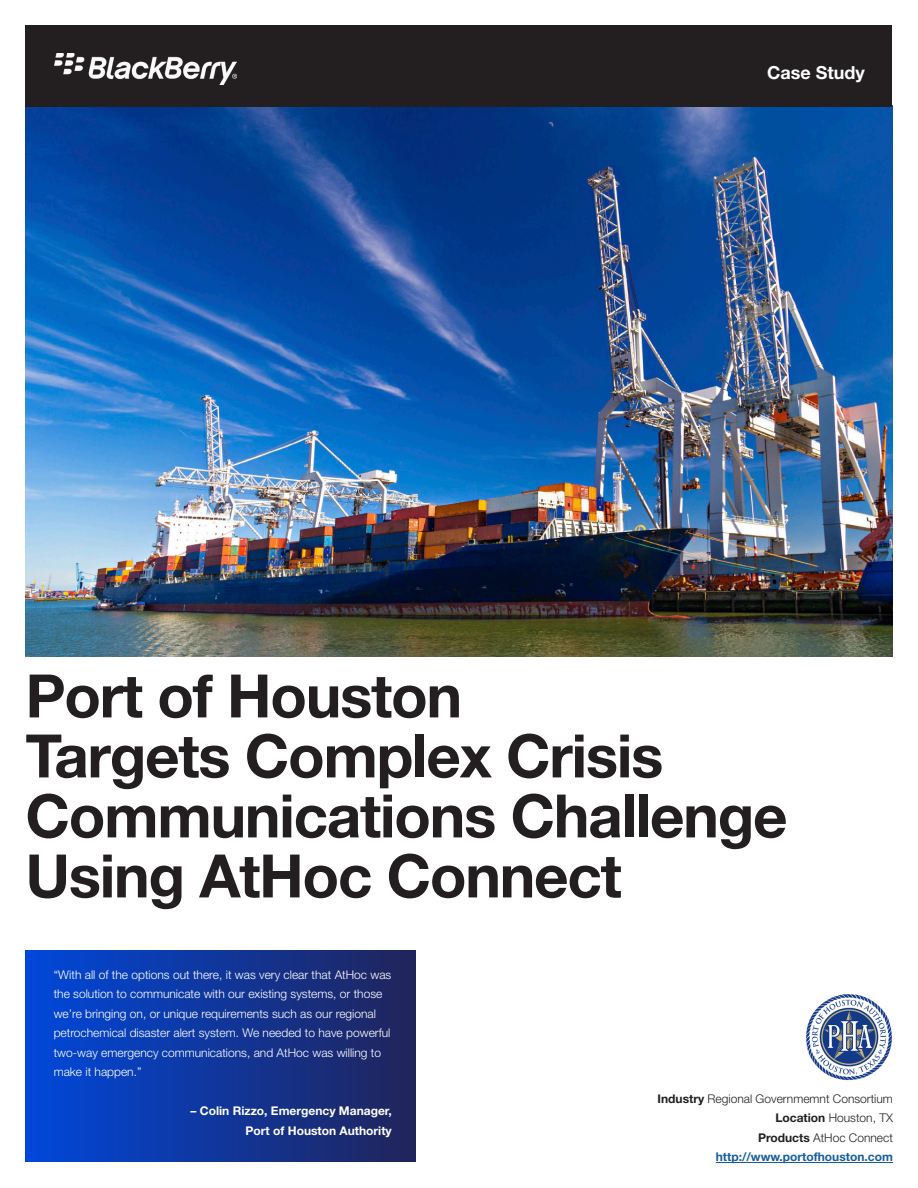
<style>
.page{position:relative;width:918px;height:1188px;background:#fff}
.page>*{position:absolute;margin:0;border:0;box-sizing:border-box;transform-origin:0 0}
.t1{font:700 60px/60px "Helvetica Neue LT Std";letter-spacing:-.02em;color:#231f20}
.t2{font:700 18px "Helvetica Neue LT Std";color:#fff}
.t3{font:300 12px/19.5px "Helvetica Neue LT Std";color:#fff}
.t4{font:300 12px "Helvetica Neue LT Std";color:#231f20}
.t5{font:700 12px "Helvetica Neue LT Std";color:#fff}
.t6{font:700 12px "Helvetica Neue LT Std";color:#175d9e}
.s1{font-weight:700}
</style>
<div class="page">
<div style="left:26px;top:950px;width:390px;height:211px;background:linear-gradient(to right,#0048db,#21245b)"></div>
<hr style="left:716px;top:1162px;width:177px;height:1px;background:#175d9e">
<img style="left:26px;top:107px;width:866px;height:550px">
<div style="left:26px;top:26px;width:866px;height:81px;background:#231f20"></div>
<img style="left:54px;top:53px;width:182px;height:32px">
<img style="left:806px;top:994px;width:86px;height:86px">
<p class="t2" style="left:767px;top:61px;width:99px">Case Study</p>
<p class="t1" style="left:26px;top:665px;width:764px">Port of Houston<br>Targets Complex Crisis<br>Communications Challenge<br>Using AtHoc Connect</p>
<p class="t3" style="left:54px;top:964px;width:339px">“With all of the options out there, it was very clear that AtHoc was the solution to communicate with our existing systems, or those we’re bringing on, or unique requirements such as our regional petrochemical disaster alert system. We needed to have powerful two-way emergency communications, and AtHoc was willing to make it happen.”</p>
<p class="t5" style="left:190px;top:1104px;width:203px">– Colin Rizzo, Emergency Manager,</p>
<p class="t5" style="left:246px;top:1123px;width:148px">Port of Houston Authority</p>
<p class="t4" style="left:658px;top:1091px;width:237px"><span class="s1">Industry</span> Regional Governmemnt Consortium</p>
<p class="t4" style="left:775px;top:1111px;width:119px"><span class="s1">Location</span> Houston, TX</p>
<p class="t4" style="left:758px;top:1130px;width:136px"><span class="s1">Products</span> AtHoc Connect</p>
<p class="t6" style="left:716px;top:1150px;width:179px">http://www.portofhouston.com</p>
</div>
